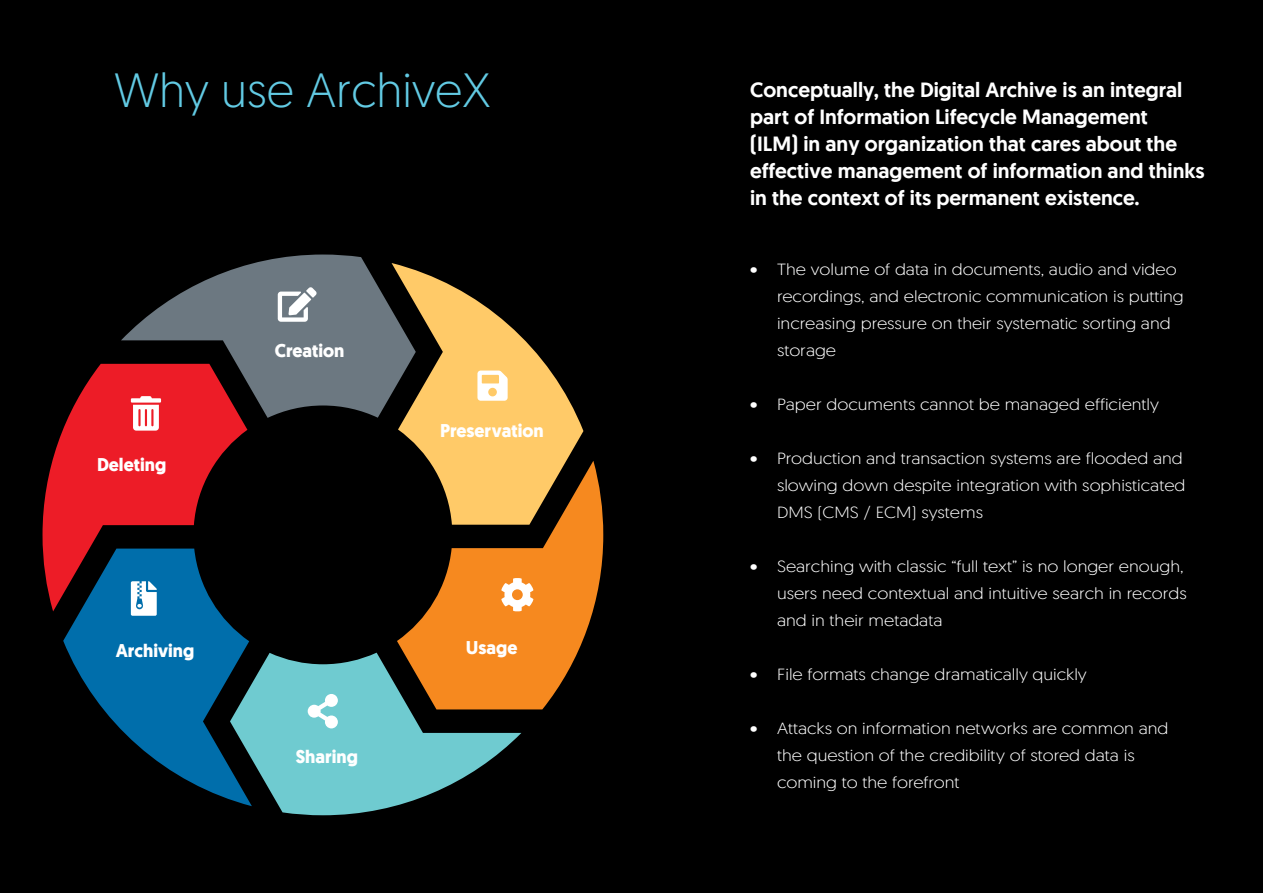
<style>
.page{position:relative;width:1263px;height:893px;background:#000}
.page>*{position:absolute;margin:0;border:0;box-sizing:border-box;transform-origin:0 0}
.t1{font:300 48px "Geomanist";color:#62cae3}
.t2{font:500 21px/27px "Geomanist";color:#fff}
.t3{font:700 18px "Geomanist";color:#fff}
.t4{font:300 16.2px/27px "Geomanist";color:#fff;scale:1.11 1}
</style>
<div class="page">
<svg style="left:251px;top:653px;width:270px;height:162px;fill:#6fcbd0"></svg>
<svg style="left:43px;top:364px;width:204px;height:247px;fill:#ed1c27"></svg>
<svg style="left:63px;top:549px;width:189px;height:257px;fill:#006eab"></svg>
<svg style="left:397px;top:461px;width:206px;height:248px;fill:#f6891f"></svg>
<svg style="left:397px;top:270px;width:186px;height:255px;fill:#ffca68"></svg>
<svg style="left:121px;top:255px;width:295px;height:163px;fill:#6c7881"></svg>
<svg style="left:278px;top:287px;width:39px;height:35px"></svg>
<svg style="left:477px;top:371px;width:31px;height:30px"></svg>
<svg style="left:501px;top:578px;width:32px;height:34px"></svg>
<svg style="left:308px;top:694px;width:30px;height:34px"></svg>
<svg style="left:131px;top:581px;width:26px;height:35px"></svg>
<svg style="left:131px;top:396px;width:30px;height:35px"></svg>
<h1 class="t1" style="left:115px;top:59px;width:378px">Why use ArchiveX</h1>
<p class="t2" style="left:750px;top:76px;width:456px">Conceptually, the Digital Archive is an integral part of Information Lifecycle Management<br>(ILM) in any organization that cares about the effective management of information and thinks in the context of its permanent existence.</p>
<p class="t3" style="left:97px;top:453px;width:71px">Deleting</p>
<p class="t3" style="left:116px;top:638px;width:80px">Archiving</p>
<p class="t3" style="left:275px;top:338px;width:71px">Creation</p>
<p class="t3" style="left:296px;top:744px;width:64px">Sharing</p>
<p class="t3" style="left:440px;top:419px;width:105px">Preservation</p>
<p class="t3" style="left:466px;top:636px;width:53px">Usage</p>
<p class="t4" style="left:777px;top:255px;width:368px;text-indent:-27px">• The volume of data in documents, audio and video recordings, and electronic communication is putting increasing pressure on their systematic sorting and storage</p>
<p class="t4" style="left:750px;top:390px;width:370px">• Paper documents cannot be managed efficiently</p>
<p class="t4" style="left:777px;top:444px;width:369px;text-indent:-27px">• Production and transaction systems are flooded and slowing down despite integration with sophisticated<br>DMS (CMS / ECM) systems</p>
<p class="t4" style="left:777px;top:552px;width:371px;text-indent:-27px">• Searching with classic “full text” is no longer enough, users need contextual and intuitive search in records and in their metadata</p>
<p class="t4" style="left:750px;top:660px;width:305px">• File formats change dramatically quickly</p>
<p class="t4" style="left:777px;top:714px;width:354px;text-indent:-27px">• Attacks on information networks are common and the question of the credibility of stored data is coming to the forefront</p>
</div>
